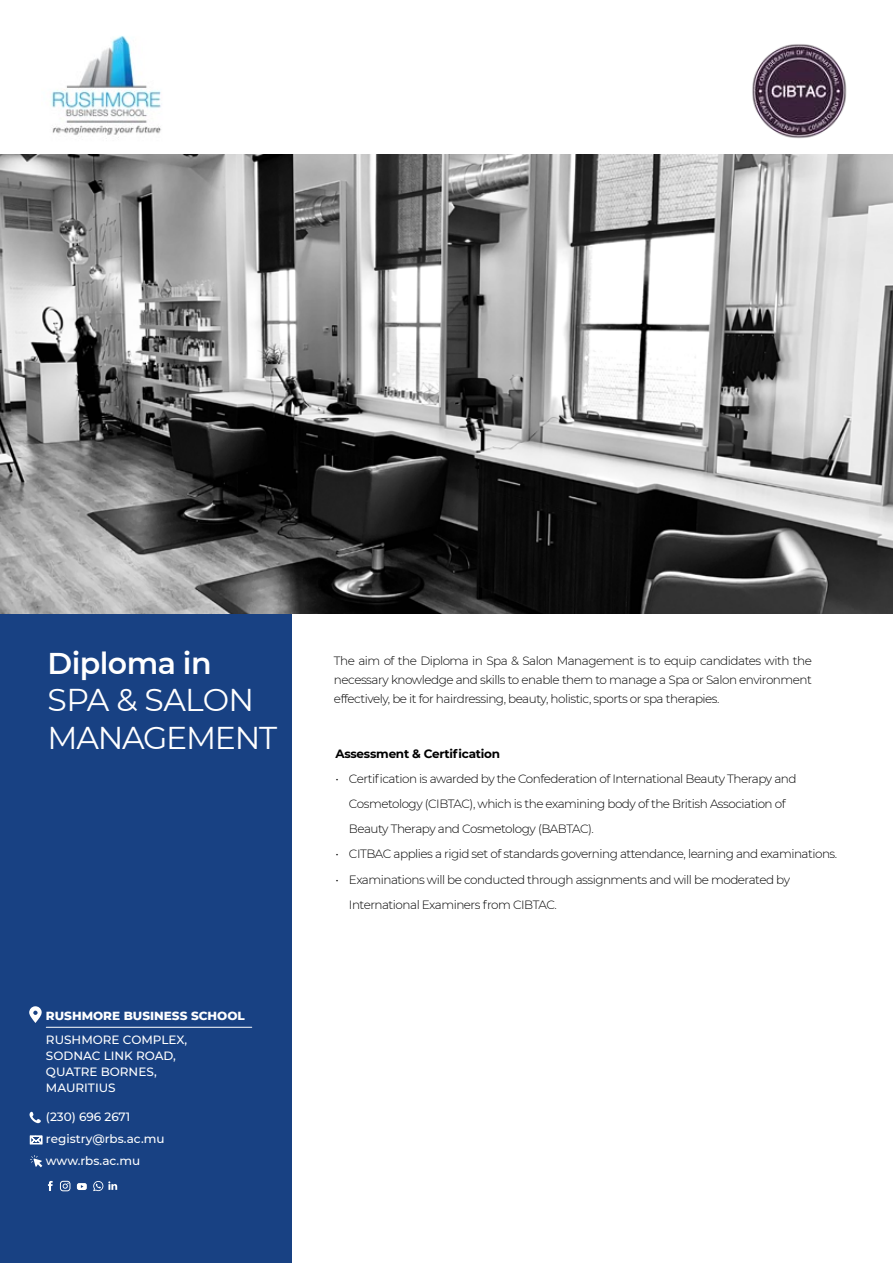
<style>
.page{position:relative;width:893px;height:1263px;background:#fff}
.page>*{position:absolute;margin:0;border:0;box-sizing:border-box;transform-origin:0 0}
.t1{font:31.5px/37.5px "Montserrat";letter-spacing:-.04em;color:#fff}
.t2{font:600 30px "Montserrat";letter-spacing:-.02em;color:#fff}
.t3{font:300 12px/25.2px "Montserrat";letter-spacing:-.04em;color:#000}
.t4{font:500 12px/16.2px "Montserrat";color:#fff}
.t5{font:700 12px "Montserrat";letter-spacing:-.02em;color:#000}
.t6{font:800 12px "Montserrat";color:#fff}
</style>
<div class="page">
<div style="left:0;top:443px;width:292px;height:820px;background:#184183"></div>
<hr style="left:46px;top:1027px;width:206px;height:1px;background:#fff">
<svg style="left:29px;top:1006px;width:13px;height:17px"></svg>
<svg style="left:77px;top:1183px;width:10px;height:7px"></svg>
<svg style="left:48px;top:1181px;width:5px;height:10px"></svg>
<svg style="left:60px;top:1181px;width:10px;height:10px"></svg>
<svg style="left:93px;top:1181px;width:24px;height:10px"></svg>
<svg style="left:30px;top:1112px;width:11px;height:11px"></svg>
<svg style="left:30px;top:1135px;width:13px;height:10px"></svg>
<svg style="left:30px;top:1155px;width:12px;height:12px"></svg>
<img style="left:0;top:155px;width:893px;height:458px">
<img style="left:752px;top:44px;width:95px;height:95px">
<img style="left:51px;top:36px;width:110px;height:102px">
<h2 class="t2" style="left:48px;top:650px;width:165px">Diploma in</h2>
<h1 class="t1" style="left:48px;top:681px;width:231px">SPA &amp; SALON<br>MANAGEMENT</h1>
<p class="t6" style="left:46px;top:1011px;width:200px">RUSHMORE BUSINESS SCHOOL</p>
<p class="t4" style="left:46px;top:1032px;width:143px">RUSHMORE COMPLEX,<br>SODNAC LINK ROAD,<br>QUATRE BORNES,<br>MAURITIUS</p>
<p class="t4" style="left:46px;top:1107px;width:120px;line-height:22.2px">(230) 696 2671 registry@rbs.ac.mu www.rbs.ac.mu</p>
<p class="t3" style="left:334px;top:652px;width:479px;line-height:19.2px;text-align:justify">The aim of the Diploma in Spa &amp; Salon Management is to equip candidates with the necessary knowledge and skills to enable them to manage a Spa or Salon environment effectively, be it for hairdressing, beauty, holistic, sports or spa therapies.</p>
<p class="t5" style="left:335px;top:745px;width:166px">Assessment &amp; Certification</p>
<p class="t3" style="left:349px;top:766px;width:449px;text-indent:-14px">• Certification is awarded by the Confederation of International Beauty Therapy and<br>Cosmetology (CIBTAC), which is the examining body of the British Association of<br>Beauty Therapy and Cosmetology (BABTAC).</p>
<p class="t3" style="left:335px;top:841px;width:503px">• CITBAC applies a rigid set of standards governing attendance, learning and examinations.</p>
<p class="t3" style="left:349px;top:866px;width:443px;text-indent:-14px">• Examinations will be conducted through assignments and will be moderated by<br>International Examiners from CIBTAC.</p>
</div>
